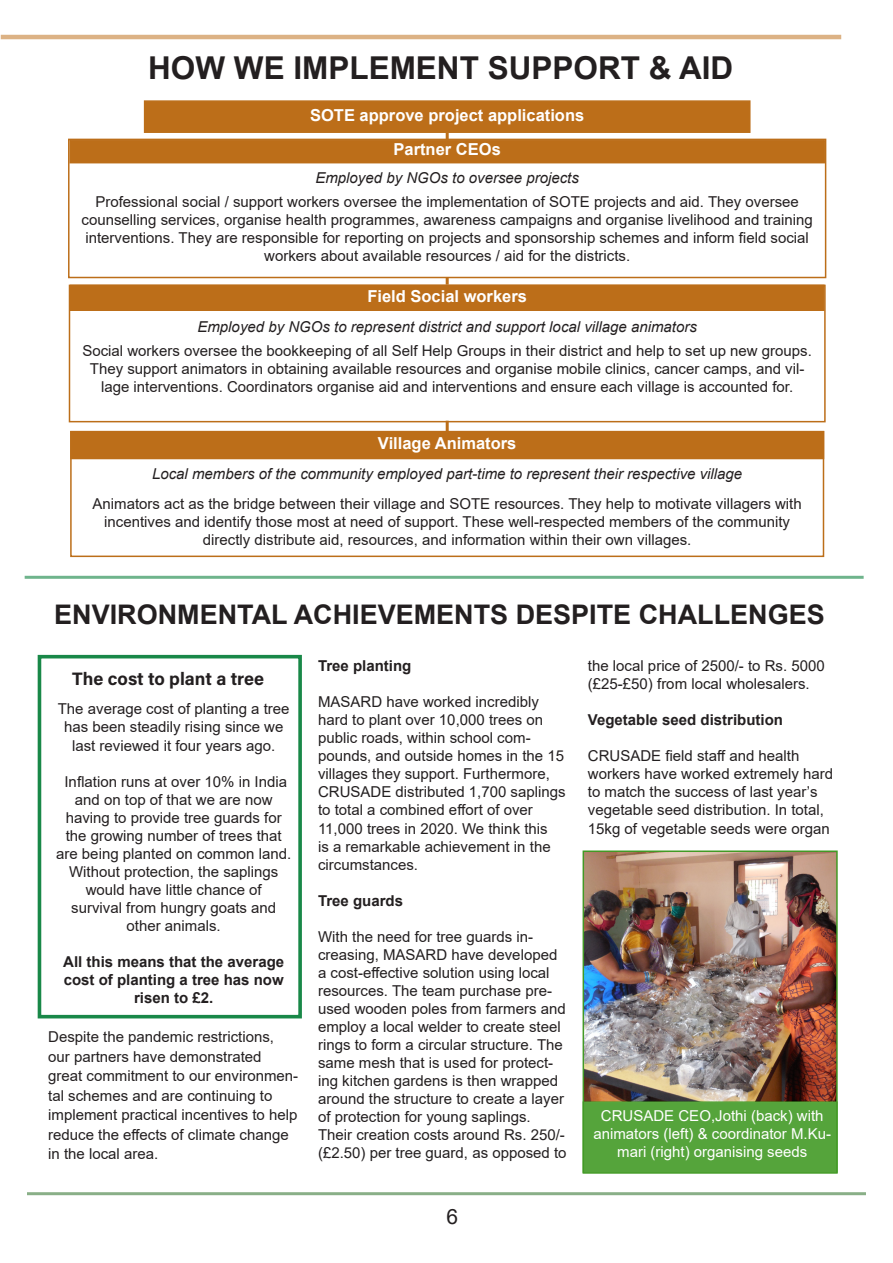
<style>
.page{position:relative;width:893px;height:1263px;background:#fff}
.page>*{position:absolute;margin:0;border:0;box-sizing:border-box;transform-origin:0 0}
.t1{font:700 31.5px "Arial";color:#231f20}
.t2{font:700 27px "Arial";color:#231f20}
.t3{font:21px "Arial";color:#231f20}
.t4{font:18px "Acumin Variable Concept";color:#231f20}
.t5{font:700 16.5px "Arial";color:#fff}
.t6{font:15px/18px "Arial";color:#231f20}
.t7{font:italic 15px "Arial";color:#231f20}
.t8{font:700 15px/18px "Arial";color:#231f20;text-align:center}
.t9{font:15px/18px "Arial";color:#fff;text-align:center}
</style>
<div class="page">
<svg style="left:446px;top:422px;width:3px;height:9px"></svg>
<div style="left:1px;top:35px;width:840px;height:4px;border:3px solid #dcb285"></div>
<div style="left:27px;top:1192px;width:839px;height:3px;border:2px solid #89af87"></div>
<div style="left:38px;top:655px;width:264px;height:363px;border:4px solid #0f8340"></div>
<img style="left:586px;top:853px;width:249px;height:248px">
<div style="left:583px;top:850px;width:255px;height:324px;border:2px solid #429a25"></div>
<div style="left:583px;top:1101px;width:255px;height:72px;background:#55a43b;border:2px solid #429a25"></div>
<div style="left:69px;top:140px;width:756px;height:23px;background:#bc6e19"></div>
<div style="left:144px;top:100px;width:606px;height:33px;background:#bc6e19;border:2px solid #bc6e19"></div>
<div style="left:70px;top:285px;width:755px;height:26px;background:#bc6e19"></div>
<div style="left:69px;top:285px;width:757px;height:137px;border:2px solid #bc6e19"></div>
<div style="left:68px;top:139px;width:758px;height:139px;border:2px solid #bc6e19"></div>
<svg style="left:446px;top:133px;width:3px;height:7px"></svg>
<svg style="left:446px;top:277px;width:3px;height:8px"></svg>
<div style="left:70px;top:431px;width:754px;height:28px;background:#bc6e19"></div>
<div style="left:70px;top:431px;width:754px;height:126px;border:2px solid #bc6e19"></div>
<hr style="left:25px;top:576px;width:839px;height:3px;background:#0f8340">
<p class="t1" style="left:148px;top:46px;width:587px">HOW WE IMPLEMENT SUPPORT &amp; AID</p>
<p class="t5" style="left:310px;top:103px;width:276px">SOTE approve project applications</p>
<p class="t5" style="left:394px;top:138px;width:109px">Partner CEOs</p>
<p class="t7" style="left:315px;top:168px;width:265px">Employed by NGOs to oversee projects</p>
<p class="t6" style="left:82px;top:192px;width:733px;text-align:center">Professional social / support workers oversee the implementation of SOTE projects and aid. They oversee counselling services, organise health programmes, awareness campaigns and organise livelihood and training interventions. They are responsible for reporting on projects and sponsorship schemes and inform field social workers about available resources / aid for the districts.</p>
<p class="t5" style="left:367px;top:285px;width:161px">Field Social workers</p>
<p class="t7" style="left:197px;top:317px;width:501px">Employed by NGOs to represent district and support local village animators</p>
<p class="t6" style="left:82px;top:341px;width:731px;text-align:center">Social workers oversee the bookkeeping of all Self Help Groups in their district and help to set up new groups.<br>They support animators in obtaining available resources and organise mobile clinics, cancer camps, and vil&shy;lage interventions. Coordinators organise aid and interventions and ensure each village is accounted for.</p>
<p class="t5" style="left:378px;top:432px;width:140px">Village Animators</p>
<p class="t7" style="left:152px;top:464px;width:592px">Local members of the community employed part-time to represent their respective village</p>
<p class="t6" style="left:93px;top:494px;width:711px;text-align:center">Animators act as the bridge between their village and SOTE resources. They help to motivate villagers with incentives and identify those most at need of support. These well-respected members of the community directly distribute aid, resources, and information within their own villages.</p>
<p class="t2" style="left:54px;top:596px;width:772px">ENVIRONMENTAL ACHIEVEMENTS DESPITE CHALLENGES</p>
<p class="t4" style="left:72px;top:666px;width:193px">The cost to plant a tree</p>
<p class="t6" style="left:58px;top:700px;width:233px;text-align:center">The average cost of planting a tree has been steadily rising since we last reviewed it four years ago.</p>
<p class="t6" style="left:56px;top:772px;width:237px;text-align:center">Inflation runs at over 10% in India and on top of that we are now having to provide tree guards for the growing number of trees that are being planted on common land.<br>Without protection, the saplings would have little chance of</p>
<p class="t6" style="left:71px;top:898px;width:207px;text-align:center">survival from hungry goats and other animals.</p>
<p class="t8" style="left:63px;top:952px;width:222px">All this means that the average cost of planting a tree has now risen to £2.</p>
<p class="t6" style="left:48px;top:1027px;width:252px;line-height:19.5px">Despite the pandemic restrictions, our partners have demonstrated great commitment to our environmen&shy;tal schemes and are continuing to implement practical incentives to help reduce the effects of climate change in the local area.</p>
<p class="t8" style="left:318px;top:657px;width:95px">Tree planting</p>
<p class="t6" style="left:318px;top:693px;width:249px">MASARD have worked incredibly hard to plant over 10,000 trees on public roads, within school com&shy;pounds, and outside homes in the 15 villages they support. Furthermore, CRUSADE distributed 1,700 saplings</p>
<p class="t6" style="left:318px;top:801px;width:234px">to total a combined effort of over<br>11,000 trees in 2020. We think this is a remarkable achievement in the circumstances.</p>
<p class="t8" style="left:318px;top:891px;width:87px">Tree guards</p>
<p class="t6" style="left:318px;top:927px;width:250px">With the need for tree guards in&shy;creasing, MASARD have developed a cost-effective solution using local resources. The team purchase pre&shy;used wooden poles from farmers and employ a local welder to create steel rings to form a circular structure. The same mesh that is used for protect&shy;ing kitchen gardens is then wrapped around the structure to create a layer of protection for young saplings.<br>Their creation costs around Rs. 250/- (£2.50) per tree guard, as opposed to</p>
<p class="t3" style="left:446px;top:1202px;width:13px">6</p>
<p class="t6" style="left:588px;top:657px;width:238px">the local price of 2500/- to Rs. 5000 (£25-£50) from local wholesalers.</p>
<p class="t8" style="left:588px;top:711px;width:197px">Vegetable seed distribution</p>
<p class="t6" style="left:588px;top:747px;width:213px">CRUSADE field staff and health</p>
<p class="t6" style="left:588px;top:765px;width:247px">workers have worked extremely hard to match the success of last year’s vegetable seed distribution. In total,</p>
<p class="t6" style="left:588px;top:819px;width:243px">15kg of vegetable seeds were organ</p>
<p class="t9" style="left:593px;top:1106px;width:239px">CRUSADE CEO,Jothi (back) with animators (left) &amp; coordinator M.Ku&shy;mari (right) organising seeds</p>
</div>
